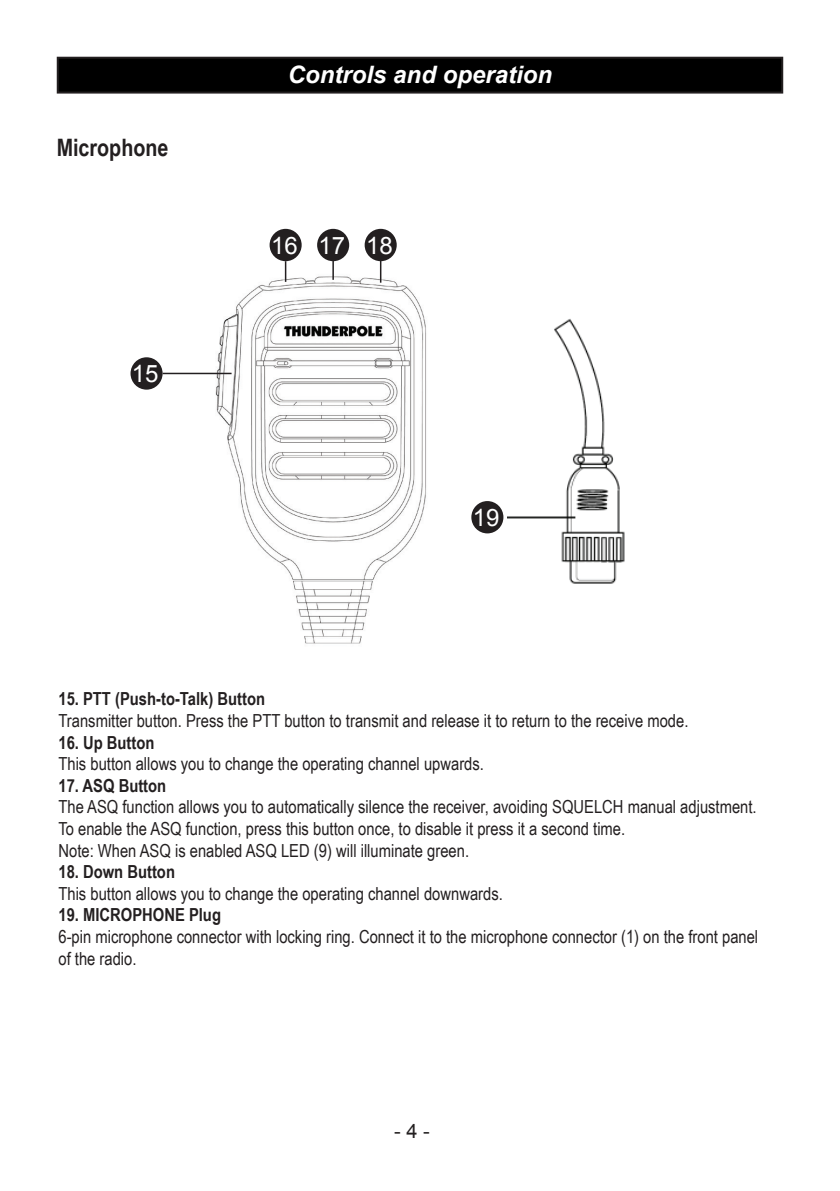
<style>
.page{position:relative;width:840px;height:1191px;background:#fff}
.page>*{position:absolute;margin:0;border:0;box-sizing:border-box;transform-origin:0 0}
.t1{font:italic 700 24px "Arial";color:#fff}
.t2{font:700 24px "Arial Narrow";color:#231f20}
.t3{font:24px "Arial";color:#fff}
.t4{font:20px "Arial";color:#231f20}
.t5{font:18px/21.6px "Arial Narrow";color:#231f20}
.t6{font:700 18px "Arial Narrow";color:#231f20}
</style>
<div class="page">
<div style="left:58px;top:58px;width:723px;height:35px;background:#000"></div>
<div style="left:57px;top:57px;width:725px;height:37px;border:2px solid #231f20"></div>
<img style="left:507px;top:319px;width:118px;height:265px">
<div style="left:130px;top:357px;width:32px;height:33px;background:#231f20;border-radius:50%"></div>
<div style="left:269px;top:229px;width:32px;height:32px;background:#231f20;border-radius:50%"></div>
<div style="left:317px;top:229px;width:32px;height:32px;background:#231f20;border-radius:50%"></div>
<div style="left:364px;top:229px;width:32px;height:32px;background:#231f20;border-radius:50%"></div>
<div style="left:471px;top:501px;width:32px;height:32px;background:#231f20;border-radius:50%"></div>
<img style="left:201px;top:270px;width:225px;height:374px">
<hr style="left:162px;top:373px;width:69px;height:1px;background:#231f20">
<svg style="left:285px;top:261px;width:1px;height:21px"></svg>
<hr style="left:332px;top:259px;width:2px;height:21px;background:#231f20">
<svg style="left:380px;top:261px;width:1px;height:22px"></svg>
<h1 class="t2" style="left:57px;top:129px;width:113px">Microphone</h1>
<h1 class="t3" style="left:132px;top:358px;width:28px">15</h1>
<h1 class="t1" style="left:288px;top:58px;width:266px">Controls and operation</h1>
<h1 class="t3" style="left:271px;top:229px;width:123px">16 17 18</h1>
<h1 class="t3" style="left:472px;top:502px;width:28px">19</h1>
<p class="t6" style="left:58px;top:685px;width:208px">15. PTT (Push-to-Talk) Button</p>
<p class="t5" style="left:58px;top:709px;width:631px">Transmitter button. Press the PTT button to transmit and release it to return to the receive mode.</p>
<p class="t6" style="left:58px;top:728px;width:97px">16. Up Button</p>
<p class="t5" style="left:58px;top:752px;width:427px">This button allows you to change the operating channel upwards.</p>
<p class="t6" style="left:58px;top:772px;width:109px">17. ASQ Button</p>
<p class="t5" style="left:58px;top:795px;width:699px">The ASQ function allows you to automatically silence the receiver, avoiding SQUELCH manual adjustment.<br>To enable the ASQ function, press this button once, to disable it press it a second time.<br>Note: When ASQ is enabled ASQ LED (9) will illuminate green.</p>
<p class="t6" style="left:58px;top:858px;width:118px">18. Down Button</p>
<p class="t5" style="left:58px;top:882px;width:445px">This button allows you to change the operating channel downwards.</p>
<p class="t6" style="left:58px;top:901px;width:164px">19. MICROPHONE Plug</p>
<p class="t5" style="left:58px;top:925px;width:701px">6-pin microphone connector with locking ring. Connect it to the microphone connector (1) on the front panel of the radio.</p>
<p class="t4" style="left:394px;top:1118px;width:37px">- 4 -</p>
</div>
